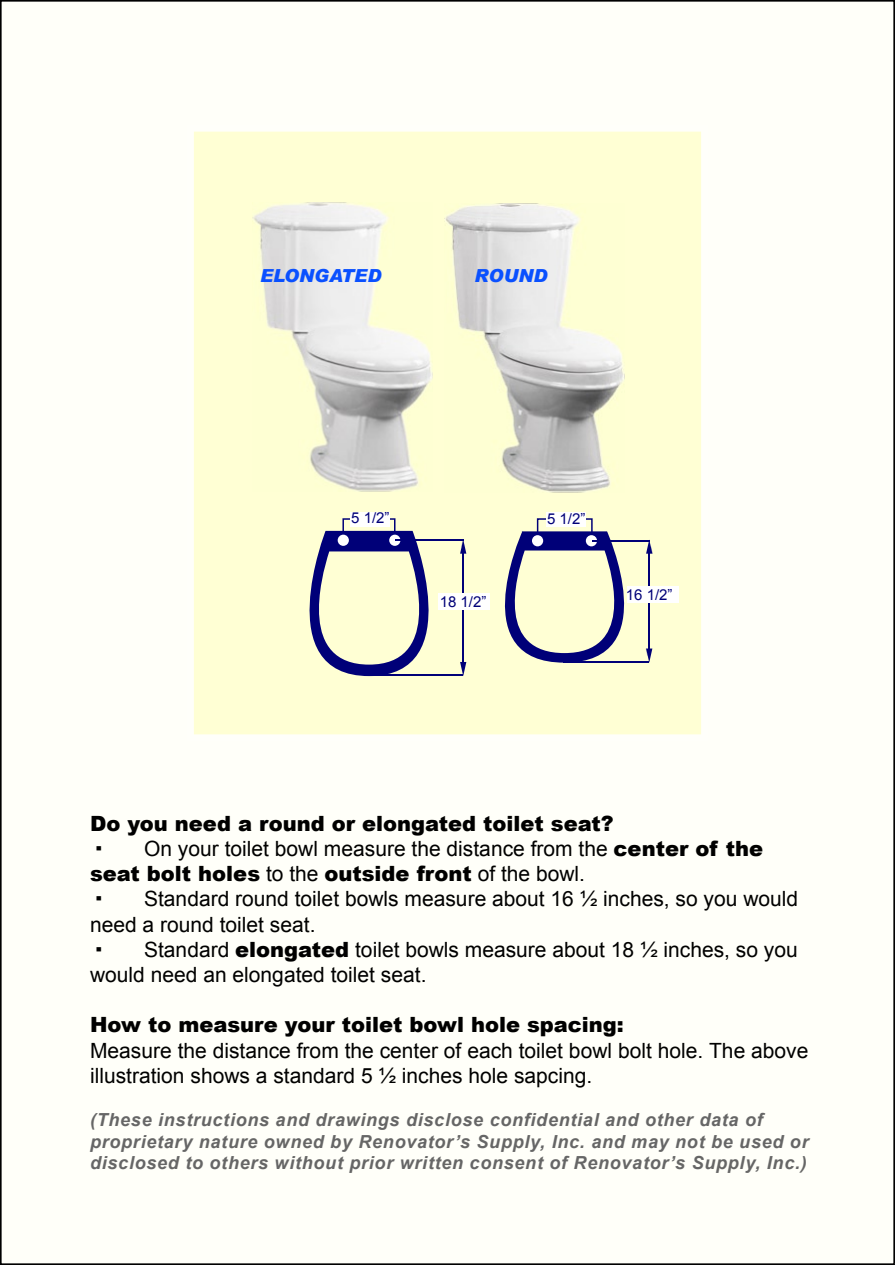
<style>
.page{position:relative;width:895px;height:1265px;background:#fff}
.page>*{position:absolute;margin:0;border:0;box-sizing:border-box;transform-origin:0 0}
.t1{font:21px/25.2px "Arial";color:#000}
.t2{font:900 21px "Arial";color:#000}
.t3{font:italic 700 18px/21.6px "Arial";letter-spacing:.04em;color:#666}
.t4{font:italic 900 18px "Arial";color:#0a50ff}
.t5{font:15px "Arial";color:#000078}
.s1{font-weight:900}
</style>
<div class="page">
<div style="left:194px;top:131px;width:507px;height:604px;background:#ffffd4"></div>
<img style="left:253px;top:203px;width:179px;height:288px">
<img style="left:444px;top:203px;width:180px;height:289px">
<div style="left:546px;top:512px;width:40px;height:15px;background:#fff"></div>
<div style="left:627px;top:586px;width:51px;height:16px;background:#fff"></div>
<svg style="left:269px;top:518px;width:397px;height:158px;background:#d5d5c6"></svg>
<div style="left:351px;top:512px;width:39px;height:15px;background:#fff"></div>
<div style="left:438px;top:594px;width:51px;height:16px;background:#fff"></div>
<hr style="left:395px;top:539px;width:68px;height:2px;background:#000078">
<hr style="left:367px;top:674px;width:96px;height:2px;background:#000078">
<p class="t4" style="left:260px;top:265px;width:123px">ELONGATED</p>
<p class="t4" style="left:474px;top:265px;width:74px">ROUND</p>
<p class="t5" style="left:351px;top:508px;width:40px">5 1/2”</p>
<p class="t5" style="left:439px;top:592px;width:48px">18 1/2”</p>
<p class="t5" style="left:547px;top:508px;width:40px">5 1/2”</p>
<p class="t5" style="left:625px;top:585px;width:48px">16 1/2”</p>
<p class="t1" style="left:90px;top:810px;width:709px"><span class="s1">Do you need a round or elongated toilet seat?<br>·</span> On your toilet bowl measure the distance from the <span class="s1">center of the seat bolt holes</span> to the <span class="s1">outside front</span> of the bowl.<br><span class="s1">·</span> Standard round toilet bowls measure about 16 ½ inches, so you would need a round toilet seat.<br><span class="s1">·</span> Standard <span class="s1">elongated</span> toilet bowls measure about 18 ½ inches, so you would need an elongated toilet seat.</p>
<p class="t2" style="left:90px;top:1009px;width:535px">How to measure your toilet bowl hole spacing:</p>
<p class="t1" style="left:90px;top:1037px;width:719px">Measure the distance from the center of each toilet bowl bolt hole. The above illustration shows a standard 5 ½ inches hole sapcing.</p>
<p class="t3" style="left:90px;top:1109px;width:720px">(These instructions and drawings disclose confidential and other data of proprietary nature owned by Renovator’s Supply, Inc. and may not be used or disclosed to others without prior written consent of Renovator’s Supply, Inc.)</p>
</div>
